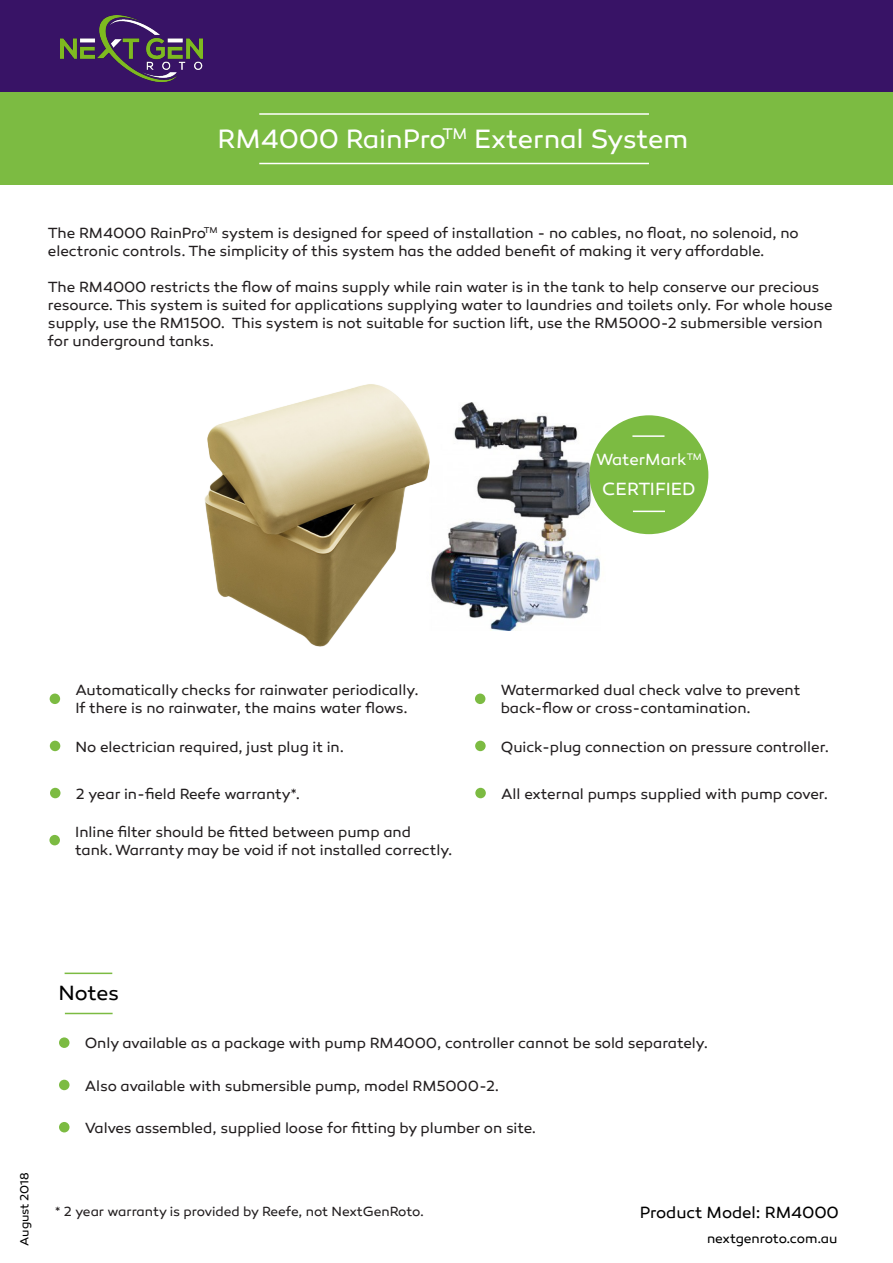
<style>
.page{position:relative;width:893px;height:1263px;background:#fff}
.page>*{position:absolute;margin:0;border:0;box-sizing:border-box;transform-origin:0 0}
.t1{font:27px "Canaro";letter-spacing:-.005em;color:#fff}
.t2{font:21px "Canaro";letter-spacing:-.01em;color:#000}
.t3{font:18px "Canaro";color:#fff}
.t4{font:16.5px "Canaro";letter-spacing:-.005em;color:#000}
.t5{font:16.5px "Canaro";color:#fff}
.t6{font:15px/18px "Canaro";letter-spacing:-.005em;color:#231f20}
.t7{font:13.5px "Canaro";letter-spacing:-.005em;color:#231f20}
.t8{font:13.5px "Canaro";letter-spacing:-.01em;color:#000}
.t9{font:12px "Canaro";letter-spacing:-.015em;color:#000}
</style>
<div class="page">
<div style="left:50px;top:693px;width:10px;height:11px;background:#7cbb42;border-radius:50%"></div>
<div style="left:475px;top:693px;width:10px;height:11px;background:#7cbb42;border-radius:50%"></div>
<img style="left:445px;top:402px;width:155px;height:228px">
<hr style="left:65px;top:972px;width:47px;height:2px;background:#7cbb42">
<hr style="left:65px;top:1013px;width:48px;height:1px;background:#7cbb42">
<div style="left:59px;top:1037px;width:11px;height:11px;background:#7cbb42;border-radius:50%"></div>
<div style="left:59px;top:1080px;width:11px;height:10px;background:#7cbb42;border-radius:50%"></div>
<div style="left:59px;top:1122px;width:11px;height:10px;background:#7cbb42;border-radius:50%"></div>
<div style="left:50px;top:741px;width:10px;height:10px;background:#7cbb42;border-radius:50%"></div>
<div style="left:475px;top:741px;width:11px;height:10px;background:#7cbb42;border-radius:50%"></div>
<div style="left:573px;top:399px;width:152px;height:151px;background:#fff"></div>
<div style="left:589px;top:415px;width:119px;height:119px;background:#7cbb42;border-radius:50%"></div>
<hr style="left:632px;top:435px;width:32px;height:2px;background:#fff">
<hr style="left:633px;top:511px;width:32px;height:1px;background:#fff">
<div style="left:50px;top:788px;width:11px;height:10px;background:#7cbb42;border-radius:50%"></div>
<div style="left:475px;top:788px;width:11px;height:10px;background:#7cbb42;border-radius:50%"></div>
<img style="left:204px;top:384px;width:241px;height:263px">
<div style="left:49px;top:835px;width:11px;height:10px;background:#7cbb42;border-radius:50%"></div>
<div style="left:0;top:0;width:893px;height:93px;background:#381366"></div>
<div style="left:0;top:92px;width:893px;height:93px;background:#7cbb42"></div>
<hr style="left:259px;top:113px;width:390px;height:2px;background:#fff">
<hr style="left:259px;top:163px;width:390px;height:1px;background:#fff">
<img style="left:60px;top:15px;width:143px;height:67px">
<p class="t1" style="left:218px;top:123px;width:472px">RM4000 RainPro<sup>TM</sup> External System</p>
<p class="t6" style="left:48px;top:224px;width:752px">The RM4000 RainPro<sup>TM</sup> system is designed for speed of installation - no cables, no float, no solenoid, no electronic controls. The simplicity of this system has the added benefit of making it very affordable.</p>
<p class="t6" style="left:48px;top:278px;width:786px">The RM4000 restricts the flow of mains supply while rain water is in the tank to help conserve our precious resource. This system is suited for applications supplying water to laundries and toilets only. For whole house supply, use the RM1500. This system is not suitable for suction lift, use the RM5000-2 submersible version for underground tanks.</p>
<p class="t5" style="left:596px;top:450px;width:107px">WaterMark<sup>TM</sup></p>
<p class="t3" style="left:602px;top:478px;width:95px">CERTIFIED</p>
<p class="t6" style="left:75px;top:681px;width:345px">Automatically checks for rainwater periodically.<br>If there is no rainwater, the mains water flows.</p>
<p class="t6" style="left:501px;top:681px;width:301px">Watermarked dual check valve to prevent back-flow or cross-contamination.</p>
<p class="t6" style="left:76px;top:738px;width:270px">No electrician required, just plug it in.</p>
<p class="t6" style="left:501px;top:738px;width:330px">Quick-plug connection on pressure controller.</p>
<p class="t6" style="left:76px;top:785px;width:226px">2 year in-field Reefe warranty*.</p>
<p class="t6" style="left:501px;top:785px;width:329px">All external pumps supplied with pump cover.</p>
<p class="t6" style="left:75px;top:823px;width:379px">Inline filter should be fitted between pump and<br>tank. Warranty may be void if not installed correctly.</p>
<p class="t9" style="left:17px;top:1246px;width:75px;rotate:-90deg">August 2018</p>
<p class="t2" style="left:59px;top:980px;width:62px">Notes</p>
<p class="t6" style="left:85px;top:1034px;width:625px">Only available as a package with pump RM4000, controller cannot be sold separately.</p>
<p class="t6" style="left:85px;top:1077px;width:416px">Also available with submersible pump, model RM5000-2.</p>
<p class="t6" style="left:85px;top:1119px;width:453px">Valves assembled, supplied loose for fitting by plumber on site.</p>
<p class="t7" style="left:55px;top:1204px;width:370px">* 2 year warranty is provided by Reefe, not NextGenRoto.</p>
<p class="t4" style="left:640px;top:1203px;width:201px">Product Model: RM4000</p>
<p class="t8" style="left:707px;top:1230px;width:132px">nextgenroto.com.au</p>
</div>
